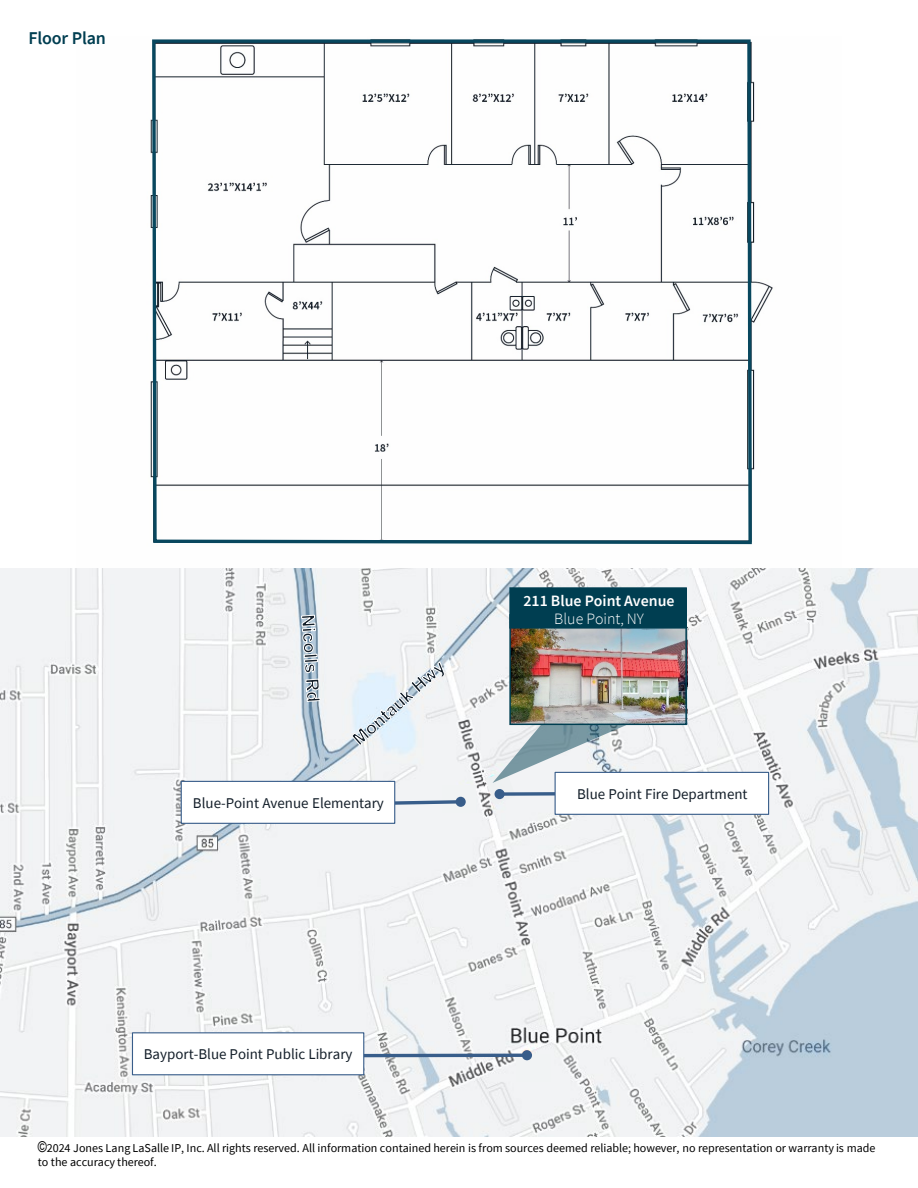
<style>
.page{position:relative;width:918px;height:1188px;background:#fff}
.page>*{position:absolute;margin:0;border:0;box-sizing:border-box;transform-origin:0 0}
.t1{font:600 18px "Source Sans Pro";letter-spacing:-.01em;color:#003e51}
.t2{font:600 15.9px "Source Sans Pro";color:#fff}
.t3{font:300 15.9px "Source Sans Pro";color:#fff}
.t4{font:15px "Source Sans Pro";color:#131e29}
.t5{font:12px/14.7px "Source Sans Pro";letter-spacing:-.005em;color:#000}
.s1{font-family:"Arial Narrow";font-size:15px}
</style>
<div class="page">
<img style="left:0;top:568px;width:918px;height:568px">
<svg style="left:351px;top:661px;width:94px;height:85px"></svg>
<svg style="left:301px;top:614px;width:20px;height:93px;background:#a9b7c2"></svg>
<img style="left:442px;top:786px;width:34px;height:27px">
<svg style="left:395px;top:798px;width:69px;height:9px"></svg>
<div style="left:456px;top:797px;width:10px;height:10px;background:#385d8a;border-radius:50%"></div>
<div style="left:181px;top:781px;width:214px;height:42px;background:#fff"></div>
<div style="left:181px;top:781px;width:214px;height:43px;border:1px solid #385d8a"></div>
<img style="left:485px;top:771px;width:31px;height:33px">
<svg style="left:493px;top:631px;width:162px;height:152px"></svg>
<svg style="left:504px;top:790px;width:51px;height:7px"></svg>
<div style="left:495px;top:789px;width:10px;height:10px;background:#385d8a;border-radius:50%"></div>
<img style="left:512px;top:629px;width:172px;height:93px">
<div style="left:509px;top:614px;width:178px;height:111px;border:2px solid #003e51"></div>
<div style="left:510px;top:588px;width:176px;height:40px;background:#003e51"></div>
<div style="left:509px;top:587px;width:178px;height:42px;border:2px solid #003e51"></div>
<div style="left:555px;top:772px;width:214px;height:42px;background:#fff"></div>
<div style="left:555px;top:772px;width:214px;height:43px;border:1px solid #385d8a"></div>
<img style="left:517px;top:1055px;width:33px;height:27px">
<hr style="left:334px;top:1054px;width:193px;height:3px;background:#385d8a">
<div style="left:522px;top:1050px;width:10px;height:10px;background:#385d8a;border-radius:50%"></div>
<div style="left:132px;top:1032px;width:232px;height:43px;background:#fff;border:1px solid #385d8a"></div>
<svg style="left:150px;top:39px;width:604px;height:506px"></svg>
<p class="t1" style="left:28px;top:26px;width:79px">Floor Plan</p>
<p class="t4" style="left:193px;top:793px;width:192px">Blue-Point Avenue Elementary</p>
<p class="t4" style="left:144px;top:1045px;width:210px">Bayport-Blue Point Public Library</p>
<p class="t2" style="left:524px;top:590px;width:153px">211 Blue Point Avenue</p>
<p class="t3" style="left:554px;top:609px;width:91px">Blue Point, NY</p>
<p class="t4" style="left:577px;top:784px;width:172px">Blue Point Fire Department</p>
<p class="t5" style="left:38px;top:1140px;width:839px"><span class="s1">©</span>2024 Jones Lang LaSalle IP, Inc. All rights reserved. All information contained herein is from sources deemed reliable; however, no representation or warranty is made to the accuracy thereof.</p>
</div>
